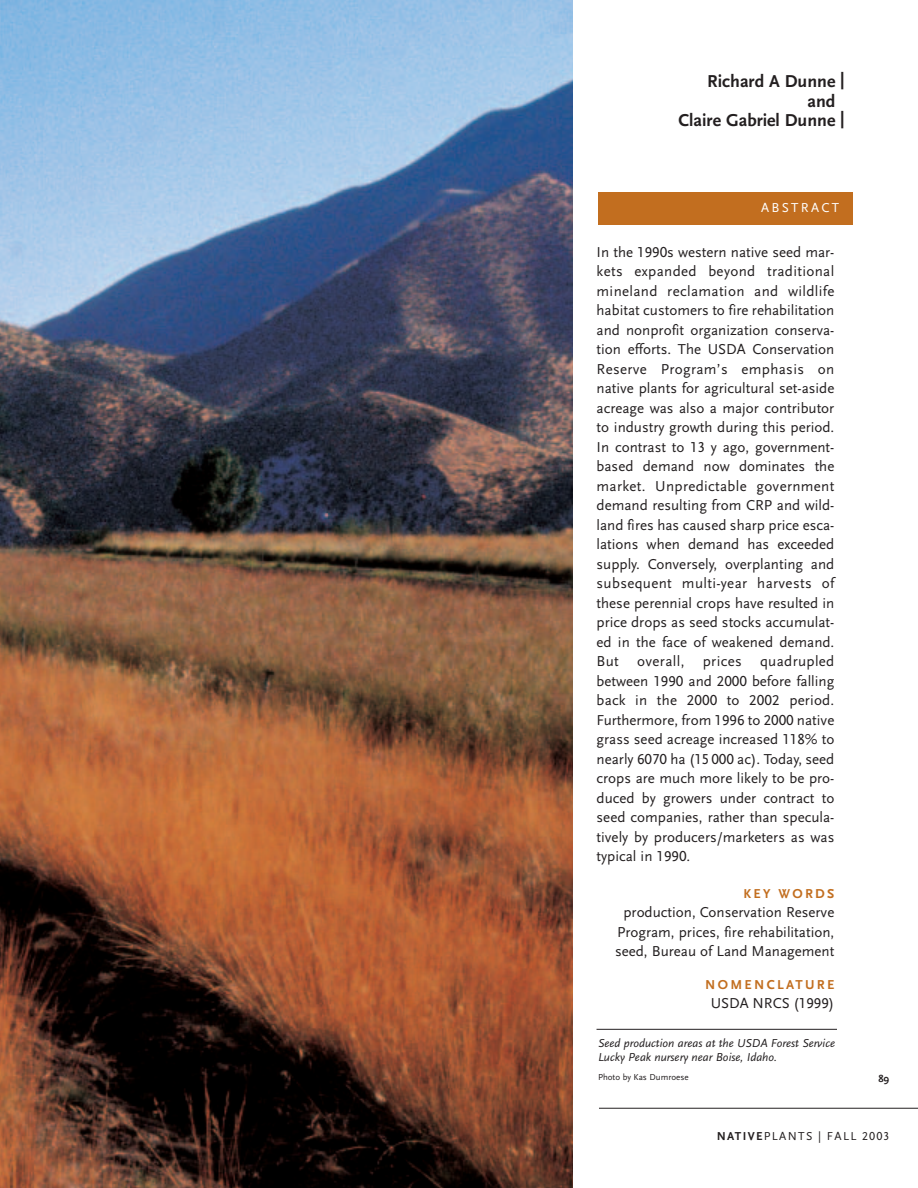
<style>
.page{position:relative;width:918px;height:1188px;background:#fff}
.page>*{position:absolute;margin:0;border:0;box-sizing:border-box;transform-origin:0 0}
.t1{font:700 18px "Scala Sans";color:#231f20}
.t2{font:15px/19.5px "Scala Sans";color:#231f20;text-align:justify}
.t3{font:700 13.5px "Scala Sans";letter-spacing:.17em;color:#c26e1f}
.t4{font:13.5px "Scala Sans";letter-spacing:.17em;color:#fff}
.t5{font:italic 12px/13.5px "Scala Sans";color:#231f20}
.t6{font:12px "Scala Sans";letter-spacing:.115em;color:#231f20}
.t7{font:700 10.5px "Scala Sans";color:#231f20}
.t8{font:9px "Scala Sans";color:#231f20}
.s1{font-family:"Scala Sans Caps"}
.s2{font-weight:700}
</style>
<div class="page">
<img style="left:0;top:0;width:573px;height:1188px">
<hr style="left:599px;top:1108px;width:319px;height:1px;background:#231f20">
<div style="left:598px;top:193px;width:255px;height:32px;background:#c26e1f"></div>
<hr style="left:597px;top:1029px;width:240px;height:1px;background:#231f20">
<p class="t1" style="left:707px;top:74px;width:139px">Richard A Dunne |</p>
<p class="t1" style="left:808px;top:94px;width:29px">and</p>
<p class="t1" style="left:678px;top:113px;width:168px">Claire Gabriel Dunne |</p>
<p class="t4" style="left:761px;top:202px;width:79px">ABSTRACT</p>
<p class="t2" style="left:597px;top:243px;width:239px">In the <span class="s1">1990</span>s western native seed mar&shy;kets expanded beyond traditional mineland reclamation and wildlife habitat customers to fire rehabilitation and nonprofit organization conserva&shy;tion efforts. The USDA Conservation Reserve Program’s emphasis on native plants for agricultural set-aside acreage was also a major contributor to industry growth during this period.<br>In contrast to <span class="s1">13</span> y ago, government&shy;based demand now dominates the market. Unpredictable government demand resulting from CRP and wild&shy;land fires has caused sharp price esca&shy;lations when demand has exceeded supply. Conversely, overplanting and subsequent multi-year harvests of these perennial crops have resulted in price drops as seed stocks accumulat&shy;ed in the face of weakened demand.<br>But overall, prices quadrupled between <span class="s1">1990</span> and <span class="s1">2000</span> before falling back in the <span class="s1">2000</span> to <span class="s1">2002</span> period.<br>Furthermore, from <span class="s1">1996</span> to <span class="s1">2000</span> native grass seed acreage increased <span class="s1">118</span>% to nearly <span class="s1">6070</span> ha (<span class="s1">15 000</span> ac). Today, seed crops are much more likely to be pro&shy;duced by growers under contract to seed companies, rather than specula&shy;tively by producers/marketers as was typical in <span class="s1">1990</span>.</p>
<p class="t3" style="left:743px;top:888px;width:92px">KEY WORDS</p>
<p class="t2" style="left:615px;top:904px;width:221px;text-align:center">production, Conservation Reserve<br>Program, prices, fire rehabilitation, seed, Bureau of Land Management</p>
<p class="t3" style="left:705px;top:980px;width:131px">NOMENCLATURE</p>
<p class="t2" style="left:711px;top:995px;width:125px">USDA NRCS <span class="s1">(1999)</span></p>
<p class="t5" style="left:598px;top:1038px;width:239px">Seed production areas at the USDA Forest Service<br>Lucky Peak nursery near Boise, Idaho.</p>
<p class="t8" style="left:598px;top:1074px;width:92px">Photo by Kas Dumroese</p>
<p class="t7" style="left:878px;top:1074px;width:12px">89</p>
<p class="t6" style="left:717px;top:1131px;width:174px"><span class="s2">NATIVE</span>PLANTS | FALL <span class="s1">2003</span></p>
</div>
